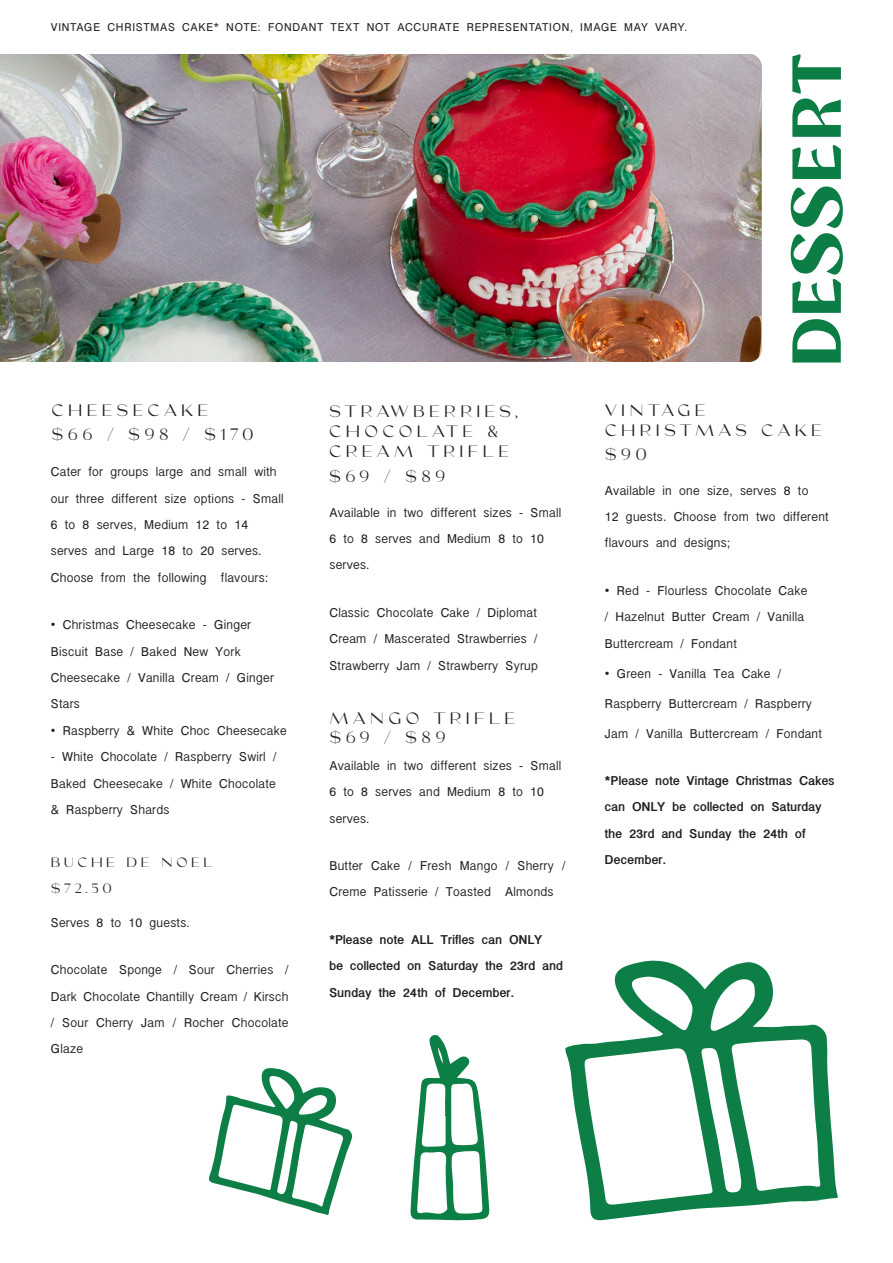
<style>
.page{position:relative;width:893px;height:1263px;background:#fff}
.page>*{position:absolute;margin:0;border:0;box-sizing:border-box;transform-origin:0 0}
.Headline_-_Align_Left{font:700 69px "Rustea";color:#0d7d46}
.Subtitle{font:16.5px/19.8px "Coax";letter-spacing:.26em;color:#231f20}
.Body_Text{font:16.5px "Coax";letter-spacing:.26em;color:#231f20}
.Body_Text-2{font:13.5px/26.4px "Tamil Sangam MN";letter-spacing:.02em;color:#231f20}
.Body_Text-3{font:700 13.5px/26.4px "Tamil Sangam MN";letter-spacing:.02em;color:#231f20}
.Body_Text-4{font:13.5px "Coax";letter-spacing:.26em;color:#231f20}
.Byline{font:12px "Tamil Sangam MN";letter-spacing:.06em;color:#231f20}
</style>
<div class="page">
<img style="left:0;top:54px;width:762px;height:308px">
<svg style="left:565px;top:960px;width:273px;height:261px"></svg>
<svg style="left:410px;top:1034px;width:80px;height:187px"></svg>
<svg style="left:209px;top:1068px;width:144px;height:147px"></svg>
<p class="Byline" style="left:51px;top:21px;width:638px">VINTAGE CHRISTMAS CAKE* NOTE: FONDANT TEXT NOT ACCURATE REPRESENTATION, IMAGE MAY VARY.</p>
<p class="Headline_-_Align_Left" style="left:776px;top:368px;width:317px;rotate:-90deg">DESSERT</p>
<p class="Subtitle" style="left:52px;top:401px;width:158px">CHEESECAKE</p>
<p class="Subtitle" style="left:52px;top:425px;width:203px">$66 / $98 / $170</p>
<p class="Body_Text-2" style="left:51px;top:459px;width:234px">Cater for groups large and small with our three different size options - Small 6 to 8 serves, Medium 12 to 14 serves and Large 18 to 20 serves.<br>Choose from the following flavours:</p>
<p class="Body_Text-2" style="left:51px;top:612px;width:225px">• Christmas Cheesecake - Ginger<br>Biscuit Base / Baked New York<br>Cheesecake / Vanilla Cream / Ginger<br>Stars</p>
<p class="Body_Text-2" style="left:51px;top:718px;width:237px">• Raspberry &amp; White Choc Cheesecake</p>
<p class="Body_Text-2" style="left:51px;top:744px;width:227px;text-align:justify">- White Chocolate / Raspberry Swirl / Baked Cheesecake / White Chocolate &amp; Raspberry Shards</p>
<p class="Body_Text-4" style="left:51px;top:854px;width:163px">BUCHE DE NOEL</p>
<p class="Body_Text-4" style="left:51px;top:879px;width:63px">$72.50</p>
<p class="Body_Text-2" style="left:51px;top:910px;width:141px">Serves 8 to 10 guests.</p>
<p class="Body_Text-2" style="left:51px;top:957px;width:239px;text-align:justify">Chocolate Sponge / Sour Cherries / Dark Chocolate Chantilly Cream / Kirsch / Sour Cherry Jam / Rocher Chocolate Glaze</p>
<p class="Subtitle" style="left:329px;top:401px;width:190px">STRAWBERRIES,</p>
<p class="Subtitle" style="left:329px;top:421px;width:181px">CHOCOLATE &amp;<br>CREAM TRIFLE</p>
<p class="Subtitle" style="left:329px;top:466px;width:118px">$69 / $89</p>
<p class="Body_Text-2" style="left:329px;top:499px;width:233px">Available in two different sizes - Small<br>6 to 8 serves and Medium 8 to 10 serves.</p>
<p class="Body_Text-2" style="left:329px;top:600px;width:210px;text-align:justify">Classic Chocolate Cake / Diplomat Cream / Mascerated Strawberries / Strawberry Jam / Strawberry Syrup</p>
<p class="Body_Text" style="left:329px;top:707px;width:187px">MANGO TRIFLE</p>
<p class="Subtitle" style="left:329px;top:728px;width:118px">$69 / $89</p>
<p class="Body_Text-2" style="left:329px;top:753px;width:233px">Available in two different sizes - Small<br>6 to 8 serves and Medium 8 to 10 serves.</p>
<p class="Body_Text-2" style="left:329px;top:853px;width:237px">Butter Cake / Fresh Mango / Sherry /<br>Creme Patisserie / Toasted Almonds</p>
<p class="Body_Text-3" style="left:329px;top:927px;width:235px">*Please note ALL Trifles can ONLY<br>be collected on Saturday the 23rd and<br>Sunday the 24th of December.</p>
<p class="Subtitle" style="left:605px;top:401px;width:102px">VINTAGE</p>
<p class="Subtitle" style="left:605px;top:420px;width:219px">CHRISTMAS CAKE</p>
<p class="Subtitle" style="left:605px;top:444px;width:44px">$90</p>
<p class="Body_Text-2" style="left:605px;top:478px;width:225px">Available in one size, serves 8 to<br>12 guests. Choose from two different flavours and designs;</p>
<p class="Body_Text-2" style="left:605px;top:578px;width:204px">• Red - Flourless Chocolate Cake / Hazelnut Butter Cream / Vanilla<br>Buttercream / Fondant</p>
<p class="Body_Text-2" style="left:605px;top:661px;width:178px">• Green - Vanilla Tea Cake /</p>
<p class="Body_Text-2" style="left:605px;top:691px;width:209px">Raspberry Buttercream / Raspberry</p>
<p class="Body_Text-2" style="left:605px;top:721px;width:219px">Jam / Vanilla Buttercream / Fondant</p>
<p class="Body_Text-3" style="left:605px;top:768px;width:231px">*Please note Vintage Christmas Cakes can ONLY be collected on Saturday the 23rd and Sunday the 24th of<br>December.</p>
</div>
